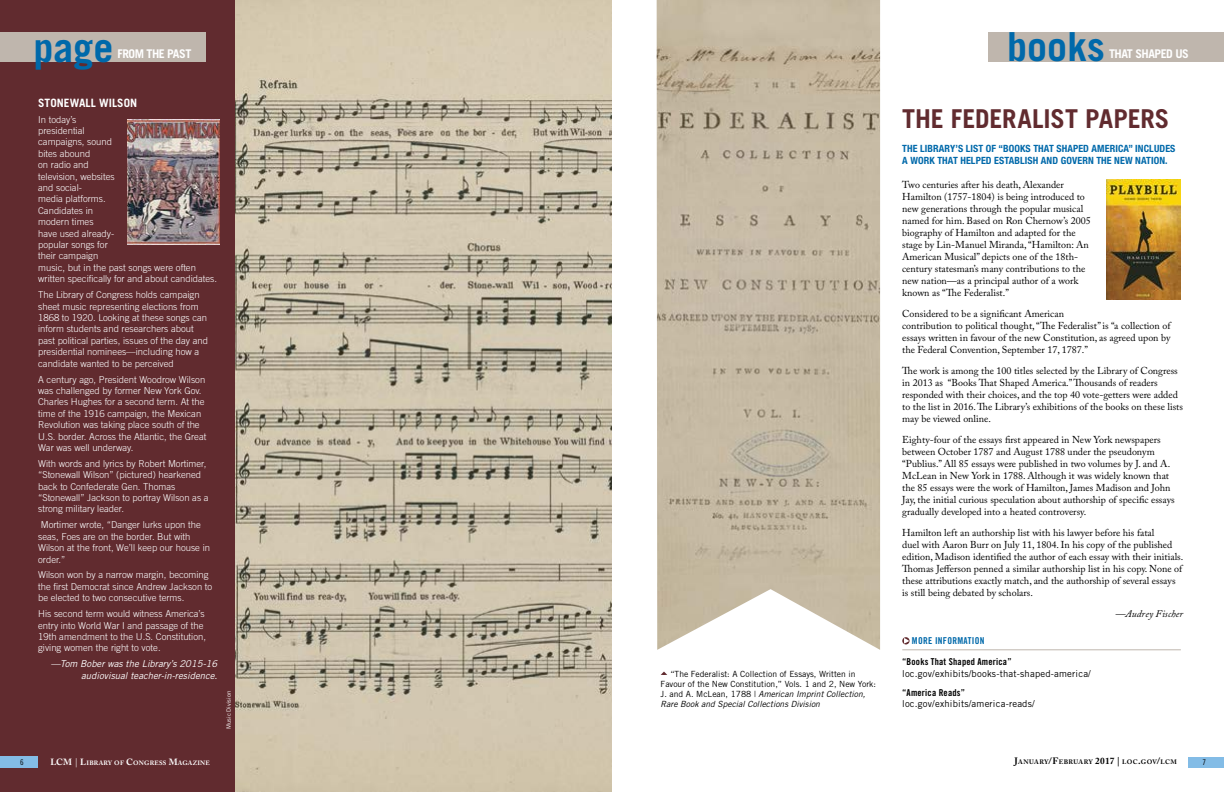
<style>
.page{position:relative;width:1224px;height:792px;background:#fff}
.page>*{position:absolute;margin:0;border:0;box-sizing:border-box;transform-origin:0 0}
.sidebar-text{font:700 40px "Trade Gothic";color:#0069aa}
.Headline-Dept{font:700 26px "Trade Gothic";letter-spacing:-.005em;color:#612b2f}
.sidebar-text-2{font:700 12px "Trade Gothic";letter-spacing:-.04em;color:#fff}
.sidebar-headline{font:700 11.5px "Trade Gothic";letter-spacing:.005em;color:#fff}
.Text-Dept{font:10px/12px "Adobe Caslon Pro";color:#000}
.teaser{font:700 condensed 10px/12px "Helvetica Neue";letter-spacing:.01em;color:#0069aa}
.Tagline{font:italic 10px "Adobe Caslon Pro";letter-spacing:.01em;color:#000}
.sidebar-text-3{font:300 9.5px/11.4px "Trade Gothic";color:#fff}
.website-_more_info{font:9.5px/11.4px "Trade Gothic";letter-spacing:.02em;color:#000}
.sidebar-text-4{font:italic 9.5px/11.4px "Trade Gothic";color:#fff;text-align:right}
.More_Information{font:9.5px "Trade Gothic Bold Cond Twenty";letter-spacing:.03em;color:#0069aa}
.photo_caption{font:8.5px/10.2px "Trade Gothic";color:#000}
.t1{font:8px "Trade Gothic Cond Eighteen";color:#000}
.t2{font:700 6.5px "Adobe Caslon Pro";letter-spacing:.055em;color:#000}
.t3{font:700 6.3px "Adobe Caslon Pro";letter-spacing:.035em;color:#fff}
.photo_credit{font:6px "Trade Gothic";color:#fff}
.s1{font-style:italic}
.s2{font-family:"Trade Gothic Bold Cond Twenty"}
.s3{font-size:9px}
.s4{font-weight:400;font-size:9px}
.s5{font-size:9.2px}
</style>
<div class="page">
<div style="left:0;top:0;width:236px;height:792px;background:#612b2f"></div>
<div style="left:0;top:32px;width:206px;height:30px;background:#bfb6ad"></div>
<img style="left:236px;top:0;width:376px;height:792px">
<div style="left:988px;top:32px;width:236px;height:29px;background:#bfb6ad"></div>
<img style="left:657px;top:0;width:223px;height:650px">
<img style="left:127px;top:120px;width:93px;height:125px">
<hr style="left:902px;top:650px;width:279px;height:1px;background:#bfb6ad">
<svg style="left:902px;top:637px;width:8px;height:7px"></svg>
<img style="left:1106px;top:179px;width:75px;height:120px">
<svg style="left:661px;top:672px;width:6px;height:3px"></svg>
<div style="left:1188px;top:757px;width:36px;height:10px;background:#83bce6"></div>
<div style="left:0;top:757px;width:38px;height:11px;background:#83bce6"></div>
<p class="sidebar-text" style="left:34px;top:23px;width:81px">page</p>
<p class="sidebar-text-2" style="left:118px;top:46px;width:75px">FROM THE PAST</p>
<p class="sidebar-headline" style="left:38px;top:96px;width:101px">STONEWALL WILSON</p>
<p class="sidebar-text-3" style="left:38px;top:113px;width:180px">In today’s<br>presidential<br>campaigns, sound<br>bites abound<br>on radio and<br>television, websites<br>and social-<br>media platforms.<br>Candidates in<br>modern times<br>have used already-<br>popular songs for<br>their campaign<br>music, but in the past songs were often written specifically for and about candidates.</p>
<p class="sidebar-text-3" style="left:38px;top:289px;width:171px">The Library of Congress holds campaign sheet music representing elections from 1868 to 1920. Looking at these songs can inform students and researchers about past political parties, issues of the day and presidential nominees—including how a candidate wanted to be perceived</p>
<p class="sidebar-text-3" style="left:38px;top:373px;width:170px">A century ago, President Woodrow Wilson was challenged by former New York Gov.<br>Charles Hughes for a second term. At the time of the 1916 campaign, the Mexican Revolution was taking place south of the U.S. border. Across the Atlantic, the Great War was well underway.</p>
<p class="sidebar-text-3" style="left:38px;top:458px;width:172px">With words and lyrics by Robert Mortimer, “Stonewall Wilson” (pictured) hearkened back to Confederate Gen. Thomas “Stonewall” Jackson to portray Wilson as a strong military leader.</p>
<p class="sidebar-text-3" style="left:38px;top:519px;width:173px">Mortimer wrote, “Danger lurks upon the seas, Foes are on the border. But with<br>Wilson at the front, We’ll keep our house in order.”</p>
<p class="sidebar-text-3" style="left:38px;top:569px;width:176px">Wilson won by a narrow margin, becoming the first Democrat since Andrew Jackson to be elected to two consecutive terms.</p>
<p class="sidebar-text-3" style="left:38px;top:608px;width:169px">His second term would witness America’s entry into World War I and passage of the 19th amendment to the U.S. Constitution, giving women the right to vote.</p>
<p class="sidebar-text-4" style="left:51px;top:658px;width:168px">—Tom Bober was the Library’s 2015-16 audiovisual teacher-in-residence.</p>
<p class="photo_credit" style="left:225px;top:729px;width:40px;rotate:-90deg">Music Division</p>
<p class="photo_caption" style="left:661px;top:669px;width:217px;text-indent:10px">“The Federalist: A Collection of Essays, Written in Favour of the New Constitution,” Vols. 1 and 2, New York:<br>J. and A. McLean, 1788 | <span class="s1">American Imprint Collection, Rare Book and Special Collections Division</span></p>
<p class="sidebar-text" style="left:1007px;top:23px;width:99px">books</p>
<p class="sidebar-text-2" style="left:1109px;top:46px;width:81px">THAT SHAPED US</p>
<p class="Headline-Dept" style="left:902px;top:103px;width:269px">THE FEDERALIST PAPERS</p>
<p class="teaser" style="left:902px;top:142px;width:275px">THE LIBRARY’S LIST OF “BOOKS THAT SHAPED AMERICA” INCLUDES<br>A WORK THAT HELPED ESTABLISH AND GOVERN THE NEW NATION.</p>
<p class="Text-Dept" style="left:902px;top:178px;width:190px">Two centuries after his death, Alexander Hamilton (1757-1804) is being introduced to new generations through the popular musical named for him. Based on Ron Chernow’s 2005 biography of Hamilton and adapted for the stage by Lin-Manuel Miranda, “Hamilton: An American Musical” depicts one of the 18th&shy;century statesman’s many contributions to the new nation—as a principal author of a work known as “The Federalist.”</p>
<p class="Text-Dept" style="left:902px;top:307px;width:270px">Considered to be a significant American<br>contribution to political thought, “The Federalist” is “a collection of essays written in favour of the new Constitution, as agreed upon by the Federal Convention, September 17, 1787.”</p>
<p class="Text-Dept" style="left:902px;top:364px;width:282px">The work is among the 100 titles selected by the Library of Congress in 2013 as “Books That Shaped America.” Thousands of readers responded with their choices, and the top 40 vote-getters were added to the list in 2016. The Library’s exhibitions of the books on these lists may be viewed online.</p>
<p class="Text-Dept" style="left:902px;top:433px;width:274px">Eighty-four of the essays first appeared in New York newspapers between October 1787 and August 1788 under the pseudonym “Publius.” All 85 essays were published in two volumes by J. and A.<br>McLean in New York in 1788. Although it was widely known that the 85 essays were the work of Hamilton, James Madison and John Jay, the initial curious speculation about authorship of specific essays gradually developed into a heated controversy.</p>
<p class="Text-Dept" style="left:902px;top:526px;width:283px">Hamilton left an authorship list with his lawyer before his fatal<br>duel with Aaron Burr on July 11, 1804. In his copy of the published edition, Madison identified the author of each essay with their initials.<br>Thomas Jefferson penned a similar authorship list in his copy. None of these attributions exactly match, and the authorship of several essays is still being debated by scholars.</p>
<p class="Tagline" style="left:1115px;top:608px;width:69px">—Audrey Fischer</p>
<p class="More_Information" style="left:912px;top:635px;width:74px">MORE INFORMATION</p>
<p class="website-_more_info" style="left:902px;top:656px;width:190px"><span class="s2">“Books That Shaped America” </span>loc.gov/exhibits/books-that-shaped-america/</p>
<p class="website-_more_info" style="left:902px;top:687px;width:134px"><span class="s2">“America Reads” </span>loc.gov/exhibits/america-reads/</p>
<p class="t1" style="left:20px;top:758px;width:5px">6</p>
<p class="t3" style="left:50px;top:759px;width:161px"><span class="s3">LCM</span> <span class="s4">|</span> <span class="s3">L</span>IBRARY OF <span class="s3">C</span>ONGRESS <span class="s3">M</span>AGAZINE</p>
<p class="t2" style="left:1014px;top:757px;width:164px"><span class="s5">J</span>ANUARY<span class="s5">/F</span>EBRUARY <span class="s5">2017 |</span> LOC<span class="s5">.</span>GOV<span class="s5">/</span>LCM</p>
<p class="t1" style="left:1202px;top:758px;width:5px">7</p>
</div>
